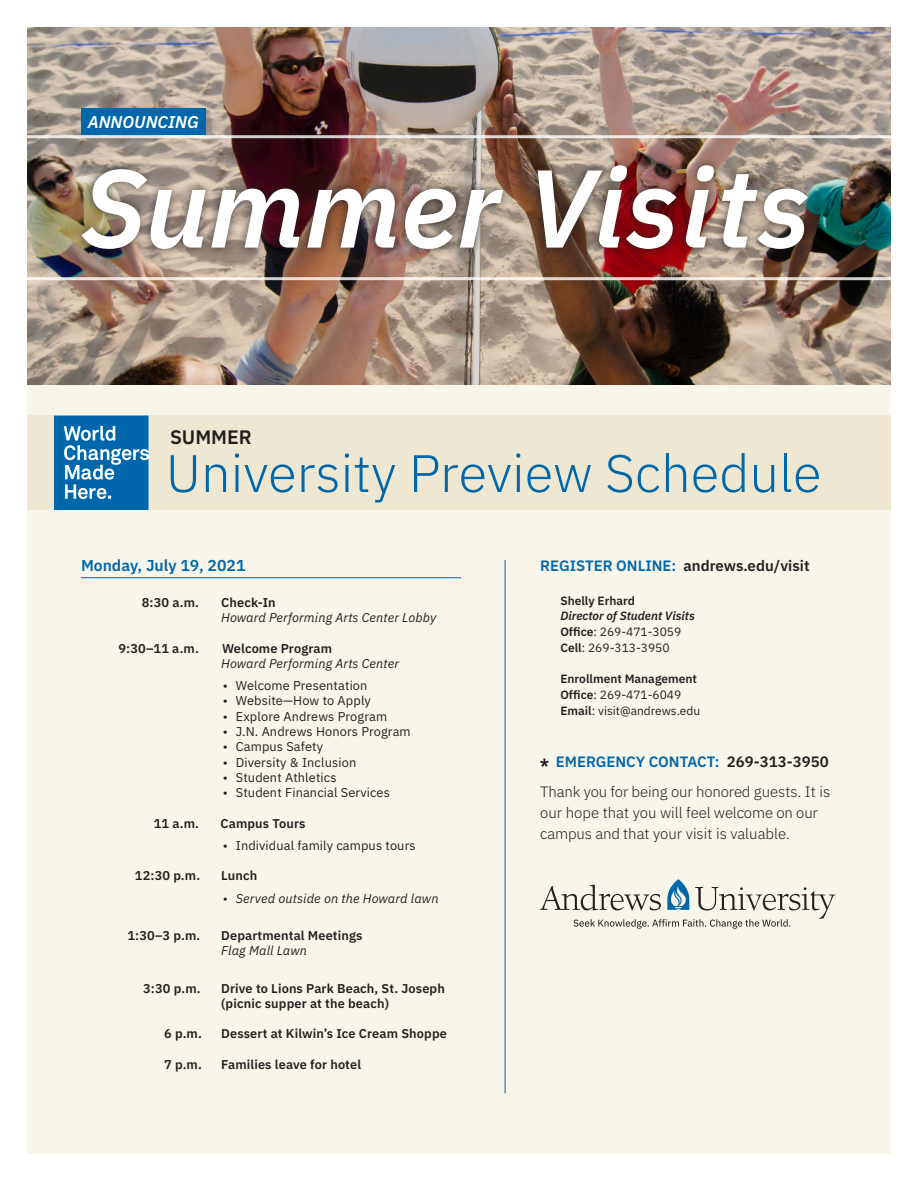
<style>
.page{position:relative;width:918px;height:1188px;background:#fff}
.page>*{position:absolute;margin:0;border:0;box-sizing:border-box;transform-origin:0 0}
.t1{font:italic 600 110.4px "IBM Plex Sans";color:#fff}
.t2{font:300 52.65px "IBM Plex Sans";color:#0067aa}
.t3{font:600 19.5px "IBM Plex Sans";color:#231f20}
.t4{font:italic 600 17.1px "IBM Plex Sans";color:#fff}
.t5{font:600 15.75px "IBM Plex Sans";color:#0067aa}
.t6{font:300 15px/21px "IBM Plex Sans";letter-spacing:-.01em;color:#231f20}
.t7{font:600 15px "IBM Plex Sans";color:#231f20}
.t8{font:600 15px "IBM Plex Sans";color:#0067aa}
.t9{font:600 12.75px/15.3px "IBM Plex Sans";letter-spacing:.01em;color:#231f20}
.t10{font:12.75px "IBM Plex Sans";letter-spacing:.01em;color:#231f20}
.t11{font:italic 12.75px/15.3px "IBM Plex Sans";letter-spacing:.01em;color:#231f20}
.t12{font:12px "IBM Plex Sans";color:#231f20}
.t13{font:600 12px "IBM Plex Sans";color:#231f20}
.t14{font:italic 600 12px "IBM Plex Sans";color:#231f20}
.s1{font-weight:600;font-style:normal}
.s2{color:#0067aa}
.s3{font-weight:600}
.s4{color:#231f20}
</style>
<div class="page">
<div style="left:27px;top:385px;width:864px;height:769px;background:#f8f5eb"></div>
<div style="left:27px;top:415px;width:864px;height:95px;background:#eee8d2"></div>
<img style="left:27px;top:27px;width:864px;height:358px">
<div style="left:73px;top:156px;width:744px;height:103px;background:#231f20;opacity:.8"></div>
<hr style="left:27px;top:277px;width:864px;height:3px;background:#fff">
<hr style="left:27px;top:135px;width:864px;height:3px;background:#fff">
<div style="left:81px;top:108px;width:125px;height:27px;background:#0067aa"></div>
<svg style="left:540px;top:759px;width:9px;height:8px"></svg>
<svg style="left:540px;top:879px;width:295px;height:50px"></svg>
<hr style="left:505px;top:560px;width:1px;height:534px;background:#0067aa">
<hr style="left:81px;top:577px;width:380px;height:1px;background:#0067aa">
<svg style="left:54px;top:415px;width:95px;height:95px;background:#2b81b8"></svg>
<p class="t4" style="left:88px;top:109px;width:113px">ANNOUNCING</p>
<p class="t1" style="left:82px;top:122px;width:730px">Summer Visits</p>
<p class="t3" style="left:170px;top:422px;width:83px">SUMMER</p>
<p class="t2" style="left:166px;top:434px;width:657px">University Preview Schedule</p>
<p class="t5" style="left:81px;top:553px;width:166px">Monday, July 19, 2021</p>
<p class="t9" style="left:142px;top:594px;width:59px">8:30 a.m.</p>
<p class="t11" style="left:221px;top:594px;width:217px"><span class="s1">Check-In<br></span>Howard Performing Arts Center Lobby</p>
<p class="t9" style="left:118px;top:640px;width:82px">9:30–11 a.m.</p>
<p class="t9" style="left:222px;top:640px;width:112px">Welcome Program</p>
<p class="t11" style="left:221px;top:655px;width:179px">Howard Performing Arts Center</p>
<p class="t10" style="left:223px;top:676px;width:146px">• Welcome Presentation</p>
<p class="t10" style="left:223px;top:691px;width:150px">• Website—How to Apply</p>
<p class="t10" style="left:223px;top:706px;width:166px">• Explore Andrews Program</p>
<p class="t10" style="left:223px;top:722px;width:190px">• J.N. Andrews Honors Program</p>
<p class="t10" style="left:223px;top:737px;width:102px">• Campus Safety</p>
<p class="t10" style="left:223px;top:752px;width:135px">• Diversity &amp; Inclusion</p>
<p class="t10" style="left:223px;top:768px;width:116px">• Student Athletics</p>
<p class="t10" style="left:223px;top:783px;width:169px">• Student Financial Services</p>
<p class="t9" style="left:154px;top:815px;width:47px">11 a.m.</p>
<p class="t9" style="left:221px;top:815px;width:87px">Campus Tours</p>
<p class="t10" style="left:223px;top:836px;width:195px">• Individual family campus tours</p>
<p class="t9" style="left:135px;top:867px;width:67px">12:30 p.m.</p>
<p class="t9" style="left:221px;top:867px;width:38px">Lunch</p>
<p class="t11" style="left:223px;top:889px;width:217px">• Served outside on the Howard lawn</p>
<p class="t9" style="left:128px;top:927px;width:74px">1:30–3 p.m.</p>
<p class="t9" style="left:221px;top:927px;width:143px">Departmental Meetings</p>
<p class="t11" style="left:221px;top:942px;width:87px">Flag Mall Lawn</p>
<p class="t9" style="left:143px;top:979px;width:59px">3:30 p.m.</p>
<p class="t9" style="left:221px;top:979px;width:225px">Drive to Lions Park Beach, St. Joseph (picnic supper at the beach)</p>
<p class="t9" style="left:164px;top:1025px;width:39px">6 p.m.</p>
<p class="t9" style="left:221px;top:1025px;width:227px">Dessert at Kilwin’s Ice Cream Shoppe</p>
<p class="t9" style="left:164px;top:1056px;width:39px">7 p.m.</p>
<p class="t9" style="left:221px;top:1056px;width:141px">Families leave for hotel</p>
<p class="t7" style="left:540px;top:554px;width:271px"><span class="s2">REGISTER ONLINE:</span> andrews.edu/visit</p>
<p class="t13" style="left:560px;top:591px;width:76px">Shelly Erhard</p>
<p class="t14" style="left:560px;top:607px;width:136px">Director of Student Visits</p>
<p class="t12" style="left:560px;top:623px;width:122px"><span class="s3">Office</span>: 269-471-3059</p>
<p class="t12" style="left:560px;top:638px;width:111px"><span class="s3">Cell</span>: 269-313-3950</p>
<p class="t13" style="left:560px;top:670px;width:138px">Enrollment Management</p>
<p class="t12" style="left:560px;top:686px;width:122px"><span class="s3">Office</span>: 269-471-6049</p>
<p class="t12" style="left:560px;top:701px;width:141px"><span class="s3">Email</span>: visit@andrews.edu</p>
<p class="t8" style="left:556px;top:750px;width:274px">EMERGENCY CONTACT: <span class="s4">269-313-3950</span></p>
<p class="t6" style="left:540px;top:780px;width:292px">Thank you for being our honored guests. It is our hope that you will feel welcome on our campus and that your visit is valuable.</p>
</div>
